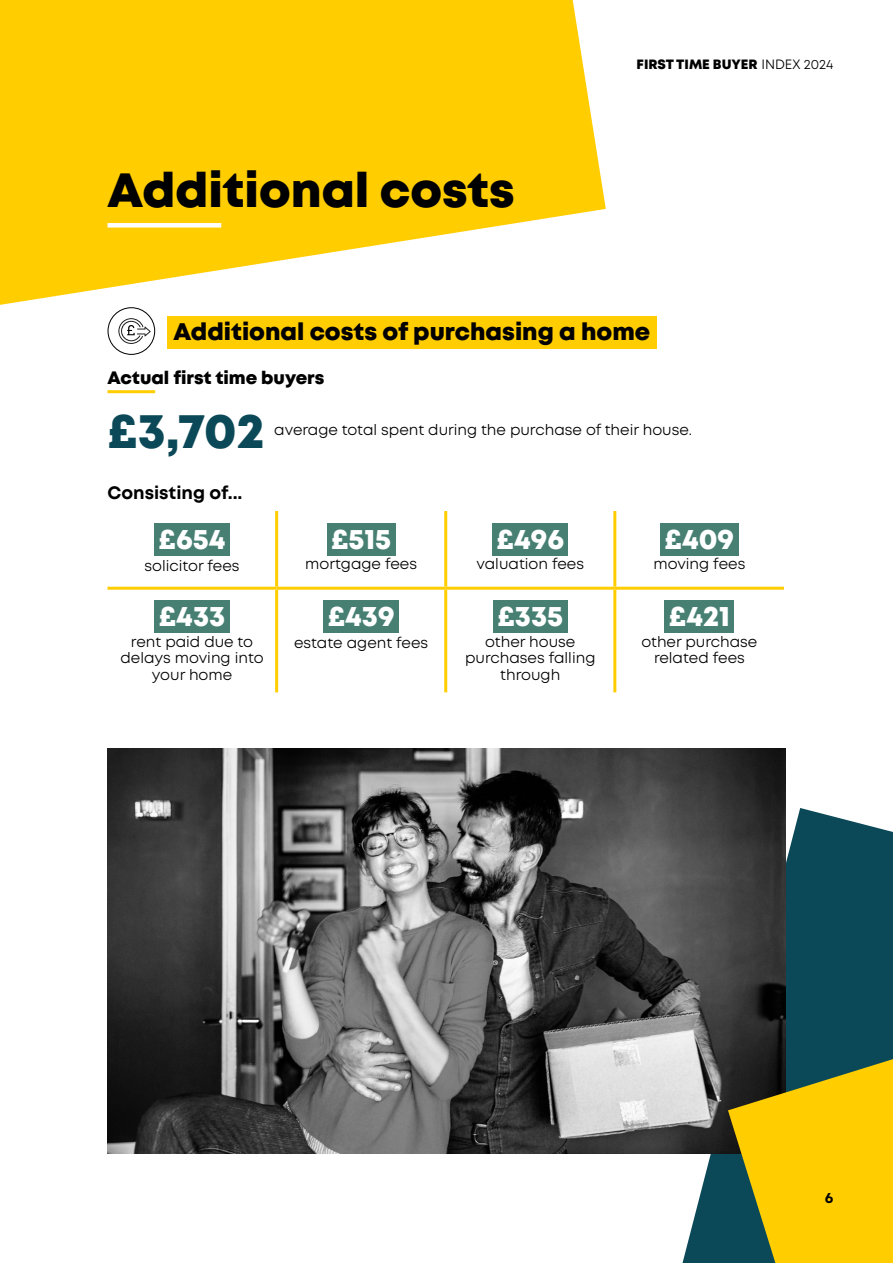
<style>
.page{position:relative;width:893px;height:1263px;background:#fff}
.page>*{position:absolute;margin:0;border:0;box-sizing:border-box;transform-origin:0 0}
.t1{font:800 49.2px "Mont";color:#0b4958}
.t2{font:800 48px "Mont";color:#000}
.t3{font:800 28.5px "Mont";color:#fff}
.t4{font:800 24px "Mont";color:#000}
.t5{font:800 18px "Mont";color:#000}
.t6{font:700 18px "Mont";color:#000}
.t7{font:15px/16.5px "Mont";color:#000;text-align:center}
.t8{font:700 15px "Mont";color:#000}
.t9{font:800 13.5px "Mont";color:#000}
.s1{font-weight:400}
</style>
<div class="page">
<svg style="left:682px;top:808px;width:211px;height:455px;background:#235966"></svg>
<svg style="left:0;top:0;width:606px;height:305px;fill:#ffcd00"></svg>
<div style="left:108px;top:223px;width:113px;height:5px;background:#fff"></div>
<div style="left:167px;top:316px;width:490px;height:32px;background:#ffcd00"></div>
<hr style="left:108px;top:390px;width:47px;height:3px;background:#ffcd00">
<svg style="left:108px;top:307px;width:47px;height:48px"></svg>
<hr style="left:275px;top:511px;width:3px;height:76px;background:#ffcd00">
<hr style="left:444px;top:511px;width:3px;height:76px;background:#ffcd00">
<hr style="left:613px;top:511px;width:3px;height:76px;background:#ffcd00">
<hr style="left:108px;top:587px;width:169px;height:3px;background:#ffcd00">
<hr style="left:277px;top:587px;width:169px;height:3px;background:#ffcd00">
<hr style="left:275px;top:590px;width:3px;height:102px;background:#ffcd00">
<hr style="left:446px;top:587px;width:169px;height:3px;background:#ffcd00">
<hr style="left:444px;top:590px;width:3px;height:102px;background:#ffcd00">
<hr style="left:615px;top:587px;width:169px;height:3px;background:#ffcd00">
<hr style="left:613px;top:590px;width:3px;height:102px;background:#ffcd00">
<div style="left:154px;top:524px;width:76px;height:32px;background:#478073"></div>
<div style="left:327px;top:524px;width:69px;height:32px;background:#478073"></div>
<div style="left:492px;top:524px;width:76px;height:32px;background:#478073"></div>
<div style="left:660px;top:524px;width:78px;height:32px;background:#478073"></div>
<div style="left:155px;top:601px;width:75px;height:32px;background:#478073"></div>
<div style="left:323px;top:601px;width:76px;height:32px;background:#478073"></div>
<div style="left:493px;top:601px;width:74px;height:32px;background:#478073"></div>
<div style="left:665px;top:601px;width:69px;height:32px;background:#478073"></div>
<img style="left:108px;top:748px;width:677px;height:405px">
<svg style="left:728px;top:1059px;width:165px;height:204px;background:#c7aa0f"></svg>
<h2 class="t2" style="left:108px;top:159px;width:409px">Additional costs</h2>
<p class="t9" style="left:637px;top:56px;width:198px">FIRST TIME BUYER <span class="s1">INDEX 2024</span></p>
<h3 class="t4" style="left:174px;top:316px;width:478px">Additional costs of purchasing a home</h3>
<p class="t5" style="left:108px;top:366px;width:218px">Actual first time buyers</p>
<h1 class="t1" style="left:108px;top:398px;width:159px">£3,702</h1>
<p class="t7" style="left:274px;top:422px;width:419px">average total spent during the purchase of their house.</p>
<p class="t6" style="left:108px;top:480px;width:137px">Consisting of...</p>
<h3 class="t3" style="left:159px;top:520px;width:68px">£654</h3>
<p class="t7" style="left:145px;top:558px;width:96px">solicitor fees</p>
<h3 class="t3" style="left:159px;top:597px;width:68px">£433</h3>
<p class="t7" style="left:121px;top:633px;width:145px">rent paid due to delays moving into your home</p>
<h3 class="t3" style="left:331px;top:520px;width:62px">£515</h3>
<p class="t7" style="left:305px;top:556px;width:113px">mortgage fees</p>
<h3 class="t3" style="left:328px;top:597px;width:68px">£439</h3>
<p class="t7" style="left:294px;top:635px;width:136px">estate agent fees</p>
<h3 class="t3" style="left:497px;top:520px;width:69px">£496</h3>
<p class="t7" style="left:476px;top:556px;width:109px">valuation fees</p>
<h3 class="t3" style="left:497px;top:597px;width:67px">£335</h3>
<p class="t7" style="left:465px;top:633px;width:132px">other house purchases falling through</p>
<h3 class="t3" style="left:665px;top:520px;width:71px">£409</h3>
<p class="t7" style="left:653px;top:556px;width:93px">moving fees</p>
<h3 class="t3" style="left:669px;top:597px;width:63px">£421</h3>
<p class="t7" style="left:641px;top:633px;width:118px">other purchase related fees</p>
<p class="t8" style="left:825px;top:1188px;width:10px">6</p>
</div>
